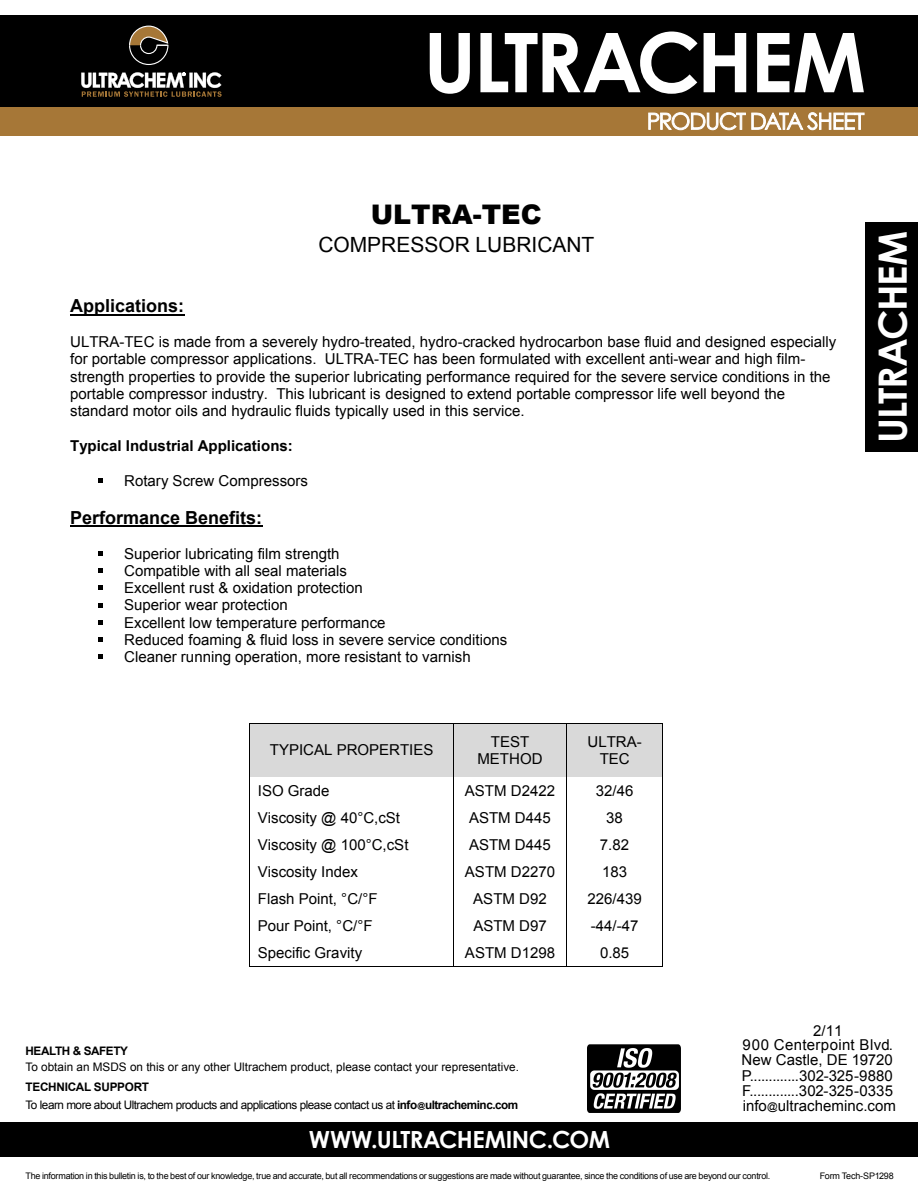
<style>
.page{position:relative;width:918px;height:1188px;background:#fff}
.page>*{position:absolute;margin:0;border:0;box-sizing:border-box;transform-origin:0 0}
.t1{font:700 82.5px "Century Gothic";letter-spacing:-.035em;color:#fff}
.t2{font:700 39px "Century Gothic";letter-spacing:-.03em;color:#fff}
.t3{font:900 27px "Arial";color:#000}
.t4{font:700 23.55px "Century Gothic";letter-spacing:-.02em;color:#fff}
.t5{font:21px "Arial";color:#000}
.t6{font:700 18px "Arial";color:#000}
.t7{font:15px/17.2px "Arial";color:#000}
.t8{font:700 15px "Arial";color:#000}
.t9{font:11.7px/17.5px "Arial";letter-spacing:-.04em;color:#000}
.t10{font:11.7px "Arial";color:#000}
.t11{font:700 11.7px "Arial";letter-spacing:-.035em;color:#000}
.t12{font:9px "Arial";letter-spacing:-.025em;color:#000}
.s1{font-weight:700}
.s2{font-weight:700;font-size:7.8px}
.s3{font-size:10.5px}
</style>
<div class="page">
<hr style="left:70px;top:314px;width:114px;height:2px;background:#000">
<svg style="left:98px;top:478px;width:5px;height:4px"></svg>
<hr style="left:70px;top:525px;width:192px;height:2px;background:#000">
<svg style="left:98px;top:551px;width:5px;height:4px"></svg>
<svg style="left:98px;top:568px;width:5px;height:5px"></svg>
<svg style="left:98px;top:586px;width:5px;height:4px"></svg>
<svg style="left:98px;top:603px;width:5px;height:4px"></svg>
<svg style="left:98px;top:620px;width:5px;height:4px"></svg>
<svg style="left:98px;top:637px;width:5px;height:5px"></svg>
<svg style="left:98px;top:655px;width:5px;height:4px"></svg>
<div style="left:250px;top:724px;width:203px;height:53px;background:#d9d9d9"></div>
<div style="left:454px;top:724px;width:112px;height:53px;background:#d9d9d9"></div>
<div style="left:567px;top:724px;width:95px;height:53px;background:#d9d9d9"></div>
<hr style="left:249px;top:723px;width:414px;height:1px;background:#000">
<hr style="left:249px;top:724px;width:1px;height:53px;background:#000">
<hr style="left:453px;top:724px;width:1px;height:53px;background:#000">
<hr style="left:566px;top:724px;width:1px;height:53px;background:#000">
<hr style="left:662px;top:724px;width:1px;height:53px;background:#000">
<svg style="left:249px;top:777px;width:1px;height:189px"></svg>
<hr style="left:249px;top:966px;width:204px;height:1px;background:#000">
<svg style="left:453px;top:777px;width:1px;height:190px"></svg>
<hr style="left:454px;top:966px;width:112px;height:1px;background:#000">
<svg style="left:566px;top:777px;width:1px;height:190px"></svg>
<hr style="left:567px;top:966px;width:95px;height:1px;background:#000">
<svg style="left:662px;top:777px;width:1px;height:190px"></svg>
<div style="left:866px;top:222px;width:52px;height:230px;background:#000"></div>
<div style="left:0;top:96px;width:918px;height:40px;background:#a67737"></div>
<div style="left:0;top:15px;width:918px;height:92px;background:#000"></div>
<svg style="left:648px;top:112px;width:216px;height:18px"></svg>
<svg style="left:129px;top:26px;width:39px;height:39px"></svg>
<svg style="left:81px;top:72px;width:141px;height:25px"></svg>
<div style="left:0;top:1122px;width:918px;height:34px;background:#000"></div>
<img style="left:587px;top:1044px;width:94px;height:69px">
<h1 class="t1" style="left:423px;top:0;width:444px">ULTRACHEM</h1>
<h3 class="t3" style="left:371px;top:195px;width:172px">ULTRA-TEC</h3>
<h3 class="t5" style="left:318px;top:231px;width:277px">COMPRESSOR LUBRICANT</h3>
<p class="t6" style="left:70px;top:294px;width:116px">Applications:</p>
<p class="t7" style="left:70px;top:333px;width:768px">ULTRA-TEC is made from a severely hydro-treated, hydro-cracked hydrocarbon base fluid and designed especially for portable compressor applications. ULTRA-TEC has been formulated with excellent anti-wear and high film&shy;strength properties to provide the superior lubricating performance required for the severe service conditions in the portable compressor industry. This lubricant is designed to extend portable compressor life well beyond the standard motor oils and hydraulic fluids typically used in this service.</p>
<p class="t8" style="left:70px;top:436px;width:224px">Typical Industrial Applications:</p>
<p class="t7" style="left:124px;top:472px;width:185px">Rotary Screw Compressors</p>
<p class="t6" style="left:70px;top:505px;width:194px">Performance Benefits:</p>
<p class="t7" style="left:124px;top:545px;width:385px">Superior lubricating film strength<br>Compatible with all seal materials<br>Excellent rust &amp; oxidation protection<br>Superior wear protection<br>Excellent low temperature performance<br>Reduced foaming &amp; fluid loss in severe service conditions Cleaner running operation, more resistant to varnish</p>
<p class="t7" style="left:270px;top:742px;width:165px">TYPICAL PROPERTIES</p>
<p class="t7" style="left:477px;top:733px;width:67px;text-align:center">TEST<br>METHOD</p>
<p class="t7" style="left:588px;top:733px;width:56px;text-align:center">ULTRA-<br>TEC</p>
<p class="t7" style="left:258px;top:782px;width:73px">ISO Grade</p>
<p class="t7" style="left:465px;top:782px;width:92px">ASTM D2422</p>
<p class="t7" style="left:596px;top:782px;width:39px">32/46</p>
<p class="t7" style="left:258px;top:809px;width:144px">Viscosity @ 40°C,cSt</p>
<p class="t7" style="left:469px;top:809px;width:83px">ASTM D445</p>
<p class="t7" style="left:606px;top:809px;width:18px">38</p>
<p class="t7" style="left:258px;top:836px;width:152px">Viscosity @ 100°C,cSt</p>
<p class="t7" style="left:469px;top:836px;width:83px">ASTM D445</p>
<p class="t7" style="left:600px;top:836px;width:31px">7.82</p>
<p class="t7" style="left:258px;top:863px;width:102px">Viscosity Index</p>
<p class="t7" style="left:465px;top:863px;width:92px">ASTM D2270</p>
<p class="t7" style="left:602px;top:863px;width:27px">183</p>
<p class="t7" style="left:258px;top:890px;width:121px">Flash Point, °C/°F</p>
<p class="t7" style="left:473px;top:890px;width:75px">ASTM D92</p>
<p class="t7" style="left:588px;top:890px;width:56px">226/439</p>
<p class="t7" style="left:258px;top:917px;width:116px">Pour Point, °C/°F</p>
<p class="t7" style="left:473px;top:917px;width:75px">ASTM D97</p>
<p class="t7" style="left:591px;top:917px;width:49px">-44/-47</p>
<p class="t7" style="left:258px;top:944px;width:106px">Specific Gravity</p>
<p class="t7" style="left:465px;top:944px;width:92px">ASTM D1298</p>
<p class="t7" style="left:600px;top:944px;width:31px">0.85</p>
<p class="t7" style="left:813px;top:1022px;width:31px">2/11</p>
<h2 class="t2" style="left:863px;top:443px;width:214px;rotate:-90deg">ULTRACHEM</h2>
<p class="t11" style="left:26px;top:1043px;width:104px">HEALTH &amp; SAFETY</p>
<p class="t10" style="left:26px;top:1059px;width:495px">To obtain an MSDS on this or any other Ultrachem product, please contact your representative.</p>
<p class="t9" style="left:26px;top:1078px;width:494px"><span class="s1">TECHNICAL SUPPORT<br></span>To learn more about Ultrachem products and applications please contact us at <span class="s1">info</span><span class="s2">@</span><span class="s1">ultracheminc.com</span></p>
<h3 class="t4" style="left:309px;top:1121px;width:303px">WWW.ULTRACHEMINC.COM</h3>
<p class="t7" style="left:742px;top:1038px;width:156px;line-height:15.1px">900 Centerpoint Blvd.<br>New Castle, DE 19720<br>P.............302-325-9880<br>F.............302-325-0335 info<span class="s3">@</span>ultracheminc.com</p>
<p class="t12" style="left:25px;top:1170px;width:746px">The information in this bulletin is, to the best of our knowledge, true and accurate, but all recommendations or suggestions are made without guarantee, since the conditions of use are beyond our control.</p>
<p class="t12" style="left:820px;top:1170px;width:75px">Form Tech-SP1298</p>
</div>
